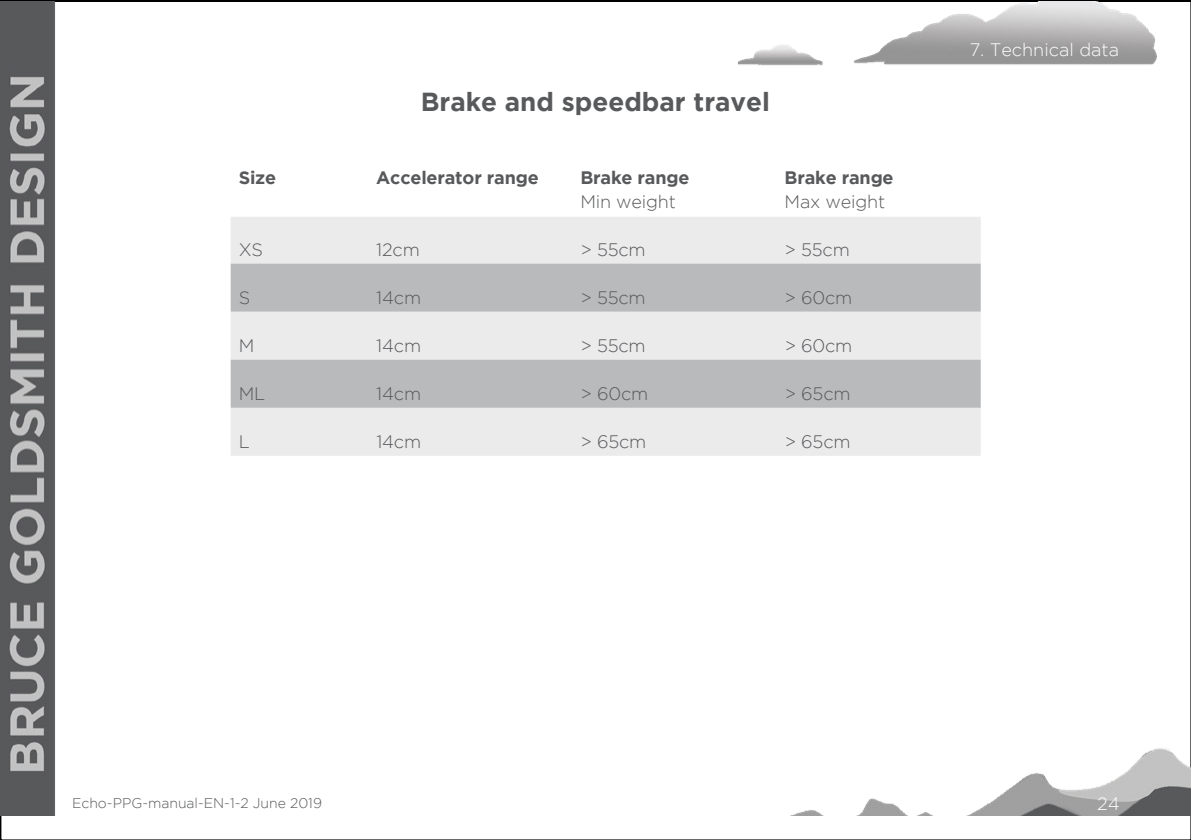
<style>
.page{position:relative;width:1191px;height:840px;background:#fff}
.page>*{position:absolute;margin:0;border:0;box-sizing:border-box;transform-origin:0 0}
.t1{font:700 26px "Gotham";color:#58595b}
.t2{font:300 18px "Gotham";letter-spacing:-.01em;color:#58595b}
.t3{font:700 18px "Gotham";letter-spacing:-.01em;color:#58595b}
.t4{font:300 18px "Gotham";color:#fff}
.t5{font:300 14px "Gotham";color:#58595b}
</style>
<div class="page">
<img style="left:0;top:1px;width:1191px;height:813px">
<div style="left:231px;top:217px;width:749px;height:238px;background:#ebebec"></div>
<svg style="left:231px;top:263px;width:749px;height:144px;fill:#b8babc"></svg>
<h1 class="t1" style="left:421px;top:87px;width:351px">Brake and speedbar travel</h1>
<p class="t3" style="left:239px;top:167px;width:39px">Size</p>
<p class="t3" style="left:376px;top:167px;width:164px">Accelerator range</p>
<p class="t3" style="left:580px;top:167px;width:111px">Brake range</p>
<p class="t2" style="left:580px;top:191px;width:97px">Min weight</p>
<p class="t3" style="left:784px;top:167px;width:111px">Brake range</p>
<p class="t2" style="left:784px;top:191px;width:102px">Max weight</p>
<p class="t2" style="left:239px;top:239px;width:26px">XS</p>
<p class="t2" style="left:376px;top:239px;width:45px">12cm</p>
<p class="t2" style="left:580px;top:239px;width:67px">&gt; 55cm</p>
<p class="t2" style="left:784px;top:239px;width:67px">&gt; 55cm</p>
<p class="t2" style="left:239px;top:287px;width:13px">S</p>
<p class="t2" style="left:376px;top:287px;width:46px">14cm</p>
<p class="t2" style="left:580px;top:287px;width:67px">&gt; 55cm</p>
<p class="t2" style="left:784px;top:287px;width:69px">&gt; 60cm</p>
<p class="t2" style="left:239px;top:335px;width:17px">M</p>
<p class="t2" style="left:376px;top:335px;width:46px">14cm</p>
<p class="t2" style="left:580px;top:335px;width:67px">&gt; 55cm</p>
<p class="t2" style="left:784px;top:335px;width:69px">&gt; 60cm</p>
<p class="t2" style="left:239px;top:383px;width:28px">ML</p>
<p class="t2" style="left:376px;top:383px;width:46px">14cm</p>
<p class="t2" style="left:580px;top:383px;width:69px">&gt; 60cm</p>
<p class="t2" style="left:784px;top:383px;width:67px">&gt; 65cm</p>
<p class="t2" style="left:239px;top:431px;width:13px">L</p>
<p class="t2" style="left:376px;top:431px;width:46px">14cm</p>
<p class="t2" style="left:580px;top:431px;width:67px">&gt; 65cm</p>
<p class="t2" style="left:784px;top:431px;width:67px">&gt; 65cm</p>
<p class="t4" style="left:969px;top:40px;width:151px">7. Technical data</p>
<p class="t5" style="left:72px;top:795px;width:251px">Echo-PPG-manual-EN-1-2 June 2019</p>
<p class="t4" style="left:1097px;top:793px;width:24px">24</p>
</div>
